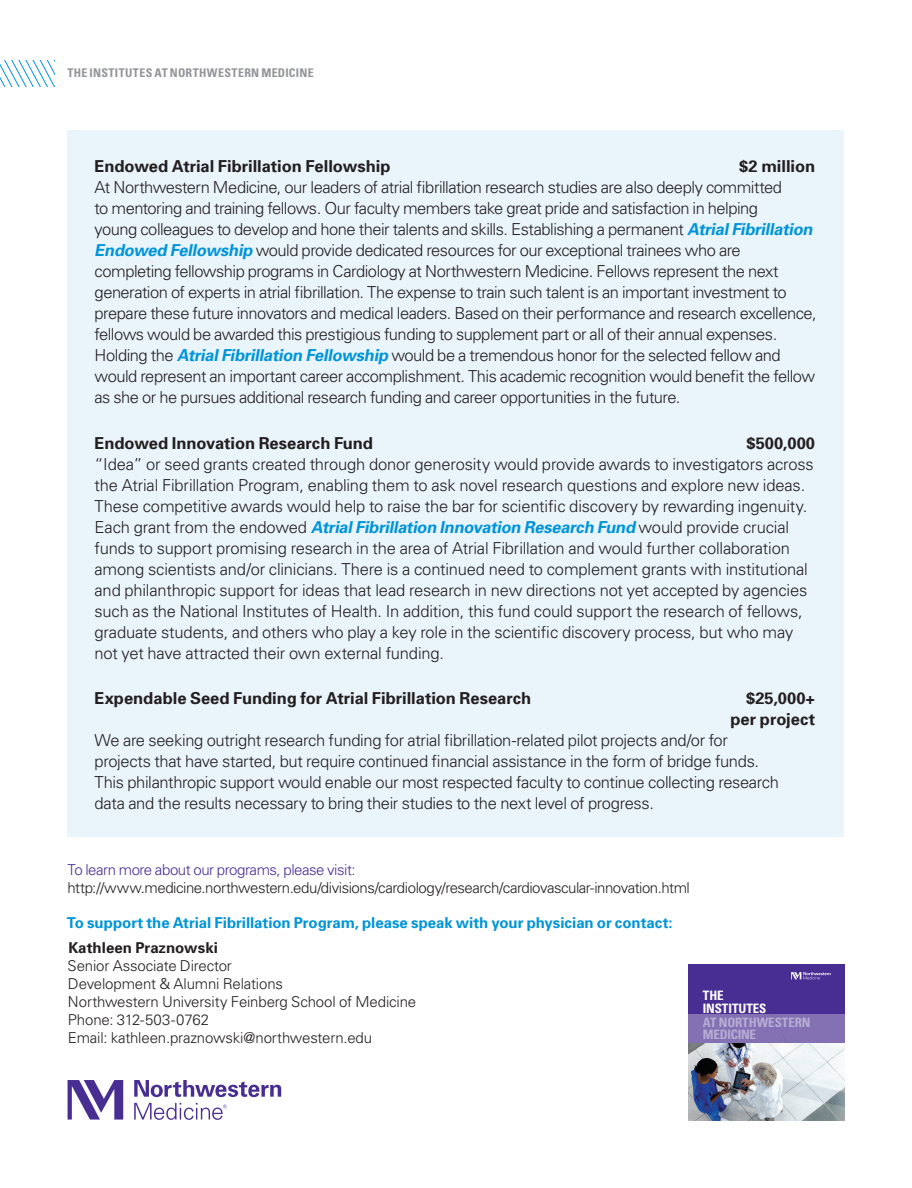
<style>
.page{position:relative;width:912px;height:1188px;background:#fff}
.page>*{position:absolute;margin:0;border:0;box-sizing:border-box;transform-origin:0 0}
.Body{font:300 16.5px/21px "Univers";letter-spacing:-.025em;color:#231f20}
.Body-2{font:700 16.5px/21px "Univers";color:#231f20;text-align:right}
.Body-3{font:300 15px/18px "Univers";letter-spacing:-.02em;color:#231f20}
.Body-4{font:700 15px "Univers";letter-spacing:-.005em;color:#0095d9}
.t1{font:700 condensed 12.9px/12.9px "Univers";letter-spacing:-.015em;color:#b7add4}
.t2{font:700 condensed 12.9px/12.9px "Univers";color:#fff}
.t3{font:700 condensed 12px "Univers";letter-spacing:.025em;color:#939598}
.s1{font-weight:700}
.s2{font-weight:700;font-style:italic;color:#0095d9}
.s3{color:#482e92}
</style>
<div class="page">
<svg style="left:0;top:60px;width:54px;height:27px"></svg>
<div style="left:68px;top:131px;width:776px;height:706px;background:#eaf4fb"></div>
<svg style="left:134px;top:1080px;width:147px;height:17px"></svg>
<svg style="left:68px;top:1080px;width:55px;height:40px"></svg>
<svg style="left:134px;top:1103px;width:92px;height:17px"></svg>
<img style="left:688px;top:1043px;width:156px;height:77px">
<div style="left:688px;top:965px;width:156px;height:78px;background:#482e92"></div>
<div style="left:688px;top:1014px;width:156px;height:29px;background:#8371b3"></div>
<svg style="left:791px;top:972px;width:39px;height:7px"></svg>
<p class="t3" style="left:68px;top:65px;width:247px">THE INSTITUTES AT NORTHWESTERN MEDICINE</p>
<p class="Body" style="left:94px;top:156px;width:723px;text-indent:644px"><span class="s1">$2 million </span>At Northwestern Medicine, our leaders of atrial fibrillation research studies are also deeply committed<br>to mentoring and training fellows. Our faculty members take great pride and satisfaction in helping<br>young colleagues to develop and hone their talents and skills. Establishing a permanent <span class="s2">AtrialFibrillation Endowed Fellowship</span> would provide dedicated resources for our exceptional trainees who are completing fellowship programs in Cardiology at Northwestern Medicine. Fellows represent the next generation of experts in atrial fibrillation. The expense to train such talent is an important investment to prepare these future innovators and medical leaders. Based on their performance and research excellence, fellows would be awarded this prestigious funding to supplement part or all of their annual expenses.<br>Holding the <span class="s2">AtrialFibrillation Fellowship</span> would be a tremendous honor for the selected fellow and would represent an important career accomplishment. This academic recognition would benefit the fellow as she or he pursues additional research funding and career opportunities in the future.</p>
<p class="Body-2" style="left:94px;top:432px;width:280px">Endowed Innovation Research Fund</p>
<p class="Body-2" style="left:94px;top:156px;width:297px">Endowed Atrial Fibrillation Fellowship</p>
<p class="Body" style="left:94px;top:432px;width:722px;text-indent:651px"><span class="s1">$500,000 </span>“Idea” or seed grants created through donor generosity would provide awards to investigators across the Atrial Fibrillation Program, enabling them to ask novel research questions and explore new ideas.<br>These competitive awards would help to raise the bar for scientific discovery by rewarding ingenuity.<br>E a c h g ra n t f ro m t h e e n d owe d <span class="s2">AtrialFibrillation Innovation Research Fund</span> wo u l d p rov i d e c r u c i a l funds to support promising research in the area of Atrial Fibrillation and would further collaboration among scientists and/or clinicians. There is a continued need to complement grants with institutional and philanthropic support for ideas that lead research in new directions not yet accepted by agencies such as the National Institutes of Health. In addition, this fund could support the research of fellows, graduate students, and others who play a key role in the scientific discovery process, but who may not yet have attracted their own external funding.</p>
<p class="Body-2" style="left:94px;top:687px;width:438px">Expendable Seed Funding for Atrial Fibrillation Research</p>
<p class="Body-2" style="left:730px;top:687px;width:86px">$25,000+ per project</p>
<p class="Body" style="left:94px;top:729px;width:685px">We are seeking outright research funding for atrial fibrillation-related pilot projects and/or for projects that have started, but require continued financial assistance in the form of bridge funds.<br>This philanthropic support would enable our most respected faculty to continue collecting research data and the results necessary to bring their studies to the next level of progress.</p>
<p class="Body-3" style="left:68px;top:860px;width:623px"><span class="s3">To learn more about our programs, please visit: </span>http://www.medicine.northwestern.edu/divisions/cardiology/research/cardiovascular-innovation.html</p>
<p class="Body-4" style="left:67px;top:913px;width:607px">To support the Atrial Fibrillation Program, please speak with your physician or contact:</p>
<p class="Body-3" style="left:68px;top:938px;width:350px"><span class="s1">Kathleen Praznowski<br></span>Senior Associate Director<br>Development &amp; Alumni Relations<br>Northwestern University Feinberg School of Medicine Phone: 312-503-0762<br>Email: kathleen.praznowski@northwestern.edu</p>
<p class="t2" style="left:702px;top:989px;width:65px">THE<br>INSTITUTES</p>
<p class="t1" style="left:702px;top:1015px;width:109px">AT NORTHWESTERN<br>MEDICINE</p>
</div>
